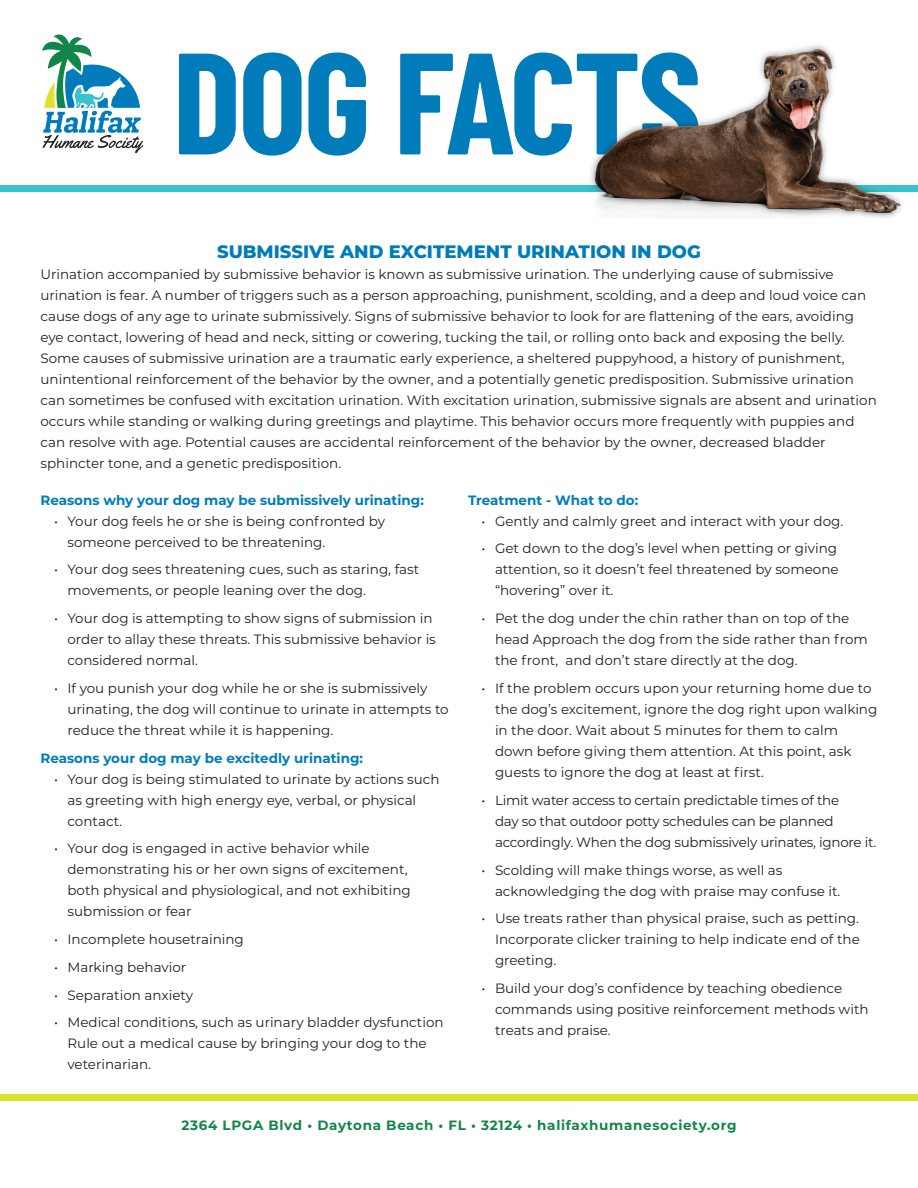
<style>
.page{position:relative;width:918px;height:1188px;background:#fff}
.page>*{position:absolute;margin:0;border:0;box-sizing:border-box;transform-origin:0 0}
.t1{font:700 144px "Barlow Condensed";letter-spacing:-.02em;color:#007cbb}
.t2{font:800 18px "Montserrat";color:#007cbb}
.t3{font:13.5px/21px "Montserrat";color:#231f20}
.t4{font:13.5px/21px "Montserrat";letter-spacing:-.02em;color:#231f20}
.t5{font:700 13.5px "Montserrat";color:#007cbb}
.t6{font:700 13.5px "Montserrat";letter-spacing:.05em;color:#128649}
</style>
<div class="page">
<div style="left:0;top:186px;width:918px;height:6px;background:#39c1cc"></div>
<div style="left:588px;top:41px;width:319px;height:179px;background:#231f20;opacity:.5"></div>
<svg style="left:42px;top:34px;width:102px;height:120px"></svg>
<div style="left:0;top:1095px;width:918px;height:6px;background:#dee22b"></div>
<h1 class="t1" style="left:173px;top:0;width:531px">DOG FACTS</h1>
<h2 class="t2" style="left:217px;top:239px;width:485px">SUBMISSIVE AND EXCITEMENT URINATION IN DOG</h2>
<p class="t3" style="left:40px;top:263px;width:838px">Urination accompanied by submissive behavior is known as submissive urination. The underlying cause of submissive urination is fear. A number of triggers such as a person approaching, punishment, scolding, and a deep and loud voice can cause dogs of any age to urinate submissively. Signs of submissive behavior to look for are flattening of the ears, avoiding eye contact, lowering of head and neck, sitting or cowering, tucking the tail, or rolling onto back and exposing the belly.<br>Some causes of submissive urination are a traumatic early experience, a sheltered puppyhood, a history of punishment, unintentional reinforcement of the behavior by the owner, and a potentially genetic predisposition. Submissive urination can sometimes be confused with excitation urination. With excitation urination, submissive signals are absent and urination occurs while standing or walking during greetings and playtime. This behavior occurs more frequently with puppies and can resolve with age. Potential causes are accidental reinforcement of the behavior by the owner, decreased bladder sphincter tone, and a genetic predisposition.</p>
<p class="t5" style="left:40px;top:490px;width:385px">Reasons why your dog may be submissively urinating:</p>
<p class="t3" style="left:68px;top:510px;width:319px;text-indent:-14px">• Your dog feels he or she is being confronted by someone perceived to be threatening.</p>
<p class="t3" style="left:68px;top:559px;width:353px;text-indent:-14px">• Your dog sees threatening cues, such as staring, fast movements, or people leaning over the dog.</p>
<p class="t3" style="left:68px;top:607px;width:370px;text-indent:-14px">• Your dog is attempting to show signs of submission in order to allay these threats. This submissive behavior is considered normal.</p>
<p class="t3" style="left:68px;top:677px;width:383px;text-indent:-14px">• If you punish your dog while he or she is submissively urinating, the dog will continue to urinate in attempts to reduce the threat while it is happening.</p>
<p class="t5" style="left:40px;top:748px;width:324px">Reasons your dog may be excitedly urinating:</p>
<p class="t3" style="left:68px;top:768px;width:374px;text-indent:-14px">• Your dog is being stimulated to urinate by actions such as greeting with high energy eye, verbal, or physical contact.</p>
<p class="t3" style="left:68px;top:838px;width:345px;text-indent:-14px">• Your dog is engaged in active behavior while demonstrating his or her own signs of excitement, both physical and physiological, and not exhibiting submission or fear</p>
<p class="t3" style="left:54px;top:928px;width:191px">• Incomplete housetraining</p>
<p class="t3" style="left:54px;top:956px;width:134px">• Marking behavior</p>
<p class="t3" style="left:54px;top:984px;width:141px">• Separation anxiety</p>
<p class="t3" style="left:68px;top:1012px;width:378px;text-indent:-14px">• Medical conditions, such as urinary bladder dysfunction<br>Rule out a medical cause by bringing your dog to the veterinarian.</p>
<p class="t5" style="left:468px;top:490px;width:172px">Treatment - What to do:</p>
<p class="t3" style="left:482px;top:510px;width:363px">• Gently and calmly greet and interact with your dog.</p>
<p class="t3" style="left:495px;top:538px;width:345px;text-align:justify;text-indent:-14px">• Get down to the dog’s level when petting or giving attention, so it doesn’t feel threatened by someone “hovering” over it.</p>
<p class="t3" style="left:495px;top:607px;width:374px;text-indent:-14px">• Pet the dog under the chin rather than on top of the head Approach the dog from the side rather than from the front, and don’t stare directly at the dog.</p>
<p class="t3" style="left:495px;top:677px;width:384px;text-indent:-14px">• If the problem occurs upon your returning home due to the dog’s excitement, ignore the dog right upon walking in the door. Wait about 5 minutes for them to calm down before giving them attention. At this point, ask guests to ignore the dog at least at first.</p>
<p class="t4" style="left:495px;top:789px;width:383px;text-indent:-14px">• Limit water access to certain predictable times of the<br>day so that outdoor potty schedules can be planned accordingly. When the dog submissively urinates, ignore it.</p>
<p class="t3" style="left:495px;top:859px;width:347px;text-indent:-14px">• Scolding will make things worse, as well as acknowledging the dog with praise may confuse it.</p>
<p class="t3" style="left:495px;top:908px;width:366px;text-align:justify;text-indent:-14px">• Use treats rather than physical praise, such as petting.<br>Incorporate clicker training to help indicate end of the greeting.</p>
<p class="t3" style="left:495px;top:977px;width:375px;text-indent:-14px">• Build your dog’s confidence by teaching obedience commands using positive reinforcement methods with treats and praise.</p>
<p class="t6" style="left:182px;top:1115px;width:556px">2364 LPGA Blvd • Daytona Beach • FL • 32124 • halifaxhumanesociety.org</p>
</div>
